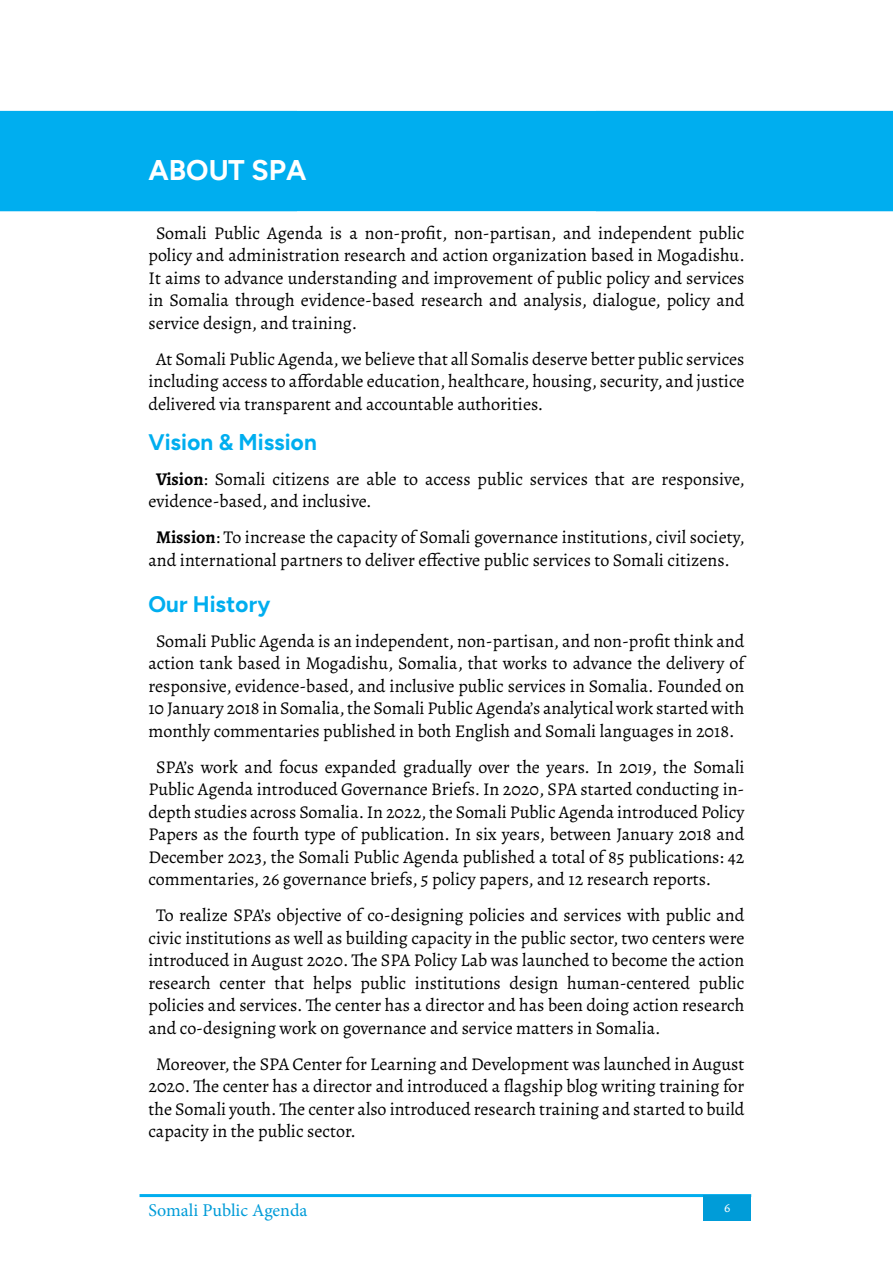
<style>
.page{position:relative;width:893px;height:1263px;background:#fff}
.page>*{position:absolute;margin:0;border:0;box-sizing:border-box;transform-origin:0 0}
.t1{font:700 28.5px "Figtree";color:#fff}
.t2{font:700 22.5px "Figtree";color:#00aeef}
.t3{font:18px/22.5px "Alegreya";color:#000;text-align:justify}
.t4{font:18px "Minion Pro";color:#009cd8}
.t5{font:13.5px "Alegreya";color:#fff}
.s1{font-weight:700}
</style>
<div class="page">
<hr style="left:140px;top:1194px;width:611px;height:3px;background:#00aeef">
<div style="left:704px;top:1195px;width:47px;height:26px;background:#009cd8"></div>
<div style="left:0;top:111px;width:893px;height:84px;background:#00aeef"></div>
<div style="left:0;top:177px;width:893px;height:34px;background:#00aeef"></div>
<h1 class="t1" style="left:148px;top:154px;width:159px">ABOUT SPA</h1>
<p class="t3" style="left:148px;top:221px;width:598px;text-indent:8px">Somali Public Agenda is a non-profit, non-partisan, and independent public policy and administration research and action organization based in Mogadishu.<br>It aims to advance understanding and improvement of public policy and services in Somalia through evidence-based research and analysis, dialogue, policy and service design, and training.</p>
<p class="t3" style="left:148px;top:347px;width:597px;text-indent:8px">At Somali Public Agenda, we believe that all Somalis deserve better public services including access to affordable education, healthcare, housing, security, and justice delivered via transparent and accountable authorities.</p>
<p class="t2" style="left:148px;top:430px;width:170px">Vision &amp; Mission</p>
<p class="t3" style="left:148px;top:467px;width:598px;text-indent:8px"><span class="s1">Vision</span>: Somali citizens are able to access public services that are responsive, evidence-based, and inclusive.</p>
<p class="t3" style="left:148px;top:526px;width:598px;text-indent:8px"><span class="s1">Mission</span>: To increase the capacity of Somali governance institutions, civil society, and international partners to deliver effective public services to Somali citizens.</p>
<p class="t2" style="left:148px;top:592px;width:123px">Our History</p>
<p class="t3" style="left:148px;top:629px;width:597px;text-indent:8px">Somali Public Agenda is an independent, non-partisan, and non-profit think and action tank based in Mogadishu, Somalia, that works to advance the delivery of responsive, evidence-based, and inclusive public services in Somalia. Founded on 10 January 2018 in Somalia, the Somali Public Agenda’s analytical work started with monthly commentaries published in both English and Somali languages in 2018.</p>
<p class="t3" style="left:148px;top:755px;width:597px;text-indent:8px">SPA’s work and focus expanded gradually over the years. In 2019, the Somali Public Agenda introduced Governance Briefs. In 2020, SPA started conducting in&shy;depth studies across Somalia. In 2022, the Somali Public Agenda introduced Policy Papers as the fourth type of publication. In six years, between January 2018 and December 2023, the Somali Public Agenda published a total of 85 publications: 42 commentaries, 26 governance briefs, 5 policy papers, and 12 research reports.</p>
<p class="t3" style="left:148px;top:904px;width:597px;text-indent:8px">To realize SPA’s objective of co-designing policies and services with public and civic institutions as well as building capacity in the public sector, two centers were introduced in August 2020. The SPA Policy Lab was launched to become the action research center that helps public institutions design human-centered public policies and services. The center has a director and has been doing action research and co-designing work on governance and service matters in Somalia.</p>
<p class="t3" style="left:148px;top:1052px;width:597px;text-indent:8px">Moreover, the SPA Center for Learning and Development was launched in August 2020. The center has a director and introduced a flagship blog writing training for the Somali youth. The center also introduced research training and started to build capacity in the public sector.</p>
<p class="t4" style="left:148px;top:1198px;width:160px">Somali Public Agenda</p>
<p class="t5" style="left:724px;top:1198px;width:8px">6</p>
</div>
